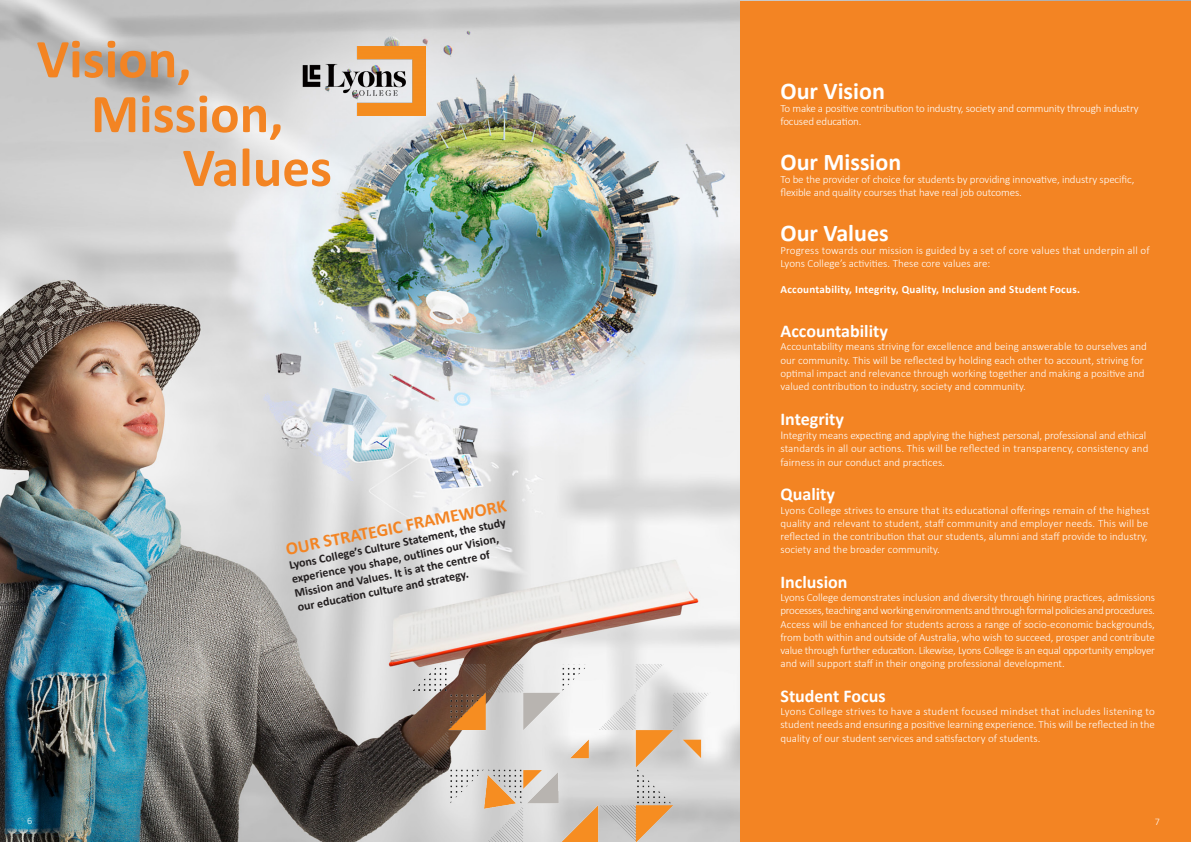
<style>
.page{position:relative;width:1191px;height:842px;background:#fff}
.page>*{position:absolute;margin:0;border:0;box-sizing:border-box;transform-origin:0 0}
.t1{font:700 55px "Calibri";color:#f38423}
.t2{font:700 24px "Calibri";color:#fff}
.t3{font:700 18px "Calibri";color:#fff}
.t4{font:700 18px "Calibri";color:#f38423}
.t5{font:700 12px "Calibri";color:#231f20}
.t6{font:300 11px/13.2px "Calibri";color:#fff}
.t7{font:300 11px "Calibri";letter-spacing:.025em;color:#fff}
.t8{font:700 11px "Calibri";letter-spacing:.025em;color:#fff}
.t9{font:300 10px "Calibri";color:#fff}
.s1{font-size:12px}
</style>
<div class="page">
<img style="left:0;top:0;width:1191px;height:842px">
<img style="left:298px;top:47px;width:127px;height:68px">
<div style="left:740px;top:1px;width:451px;height:841px;background:#f38423"></div>
<img style="left:406px;top:664px;width:334px;height:178px">
<p class="t1" style="left:37px;top:20px;width:156px">Vision,</p>
<p class="t1" style="left:91px;top:75px;width:194px">Mission,</p>
<p class="t1" style="left:183px;top:129px;width:151px">Values</p>
<p class="t9" style="left:27px;top:815px;width:7px">6</p>
<p class="t4" style="left:283px;top:536px;width:226px;rotate:-11deg">OUR STRATEGIC FRAMEWORK</p>
<p class="t5" style="left:287px;top:556px;width:222px;rotate:-11deg">Lyons College’s Culture Statement, the study</p>
<p class="t5" style="left:290px;top:570px;width:212px;rotate:-11deg">experience you shape, outlines our Vision,</p>
<p class="t5" style="left:293px;top:585px;width:200px;rotate:-11deg">Mission and Values. It is at the centre of</p>
<p class="t5" style="left:296px;top:599px;width:176px;rotate:-11deg">our educati on culture and strategy.</p>
<p class="t2" style="left:780px;top:74px;width:106px">Our Vision</p>
<p class="t6" style="left:780px;top:102px;width:359px">To make a positive contribution to industry, society and community through industry focused education.</p>
<p class="t2" style="left:780px;top:145px;width:122px">Our Mission</p>
<p class="t6" style="left:780px;top:173px;width:355px">To be the provider of choice for students by providing innovative, industry specific, flexible and quality courses that have real job outcomes.</p>
<p class="t2" style="left:780px;top:216px;width:110px">Our Values</p>
<p class="t6" style="left:780px;top:243px;width:371px">Progress towards our mission is guided by a set of core values that underpin all of<br>Lyons College’s activities. These core values are:</p>
<p class="t8" style="left:780px;top:282px;width:301px">Accountability, Integrity, Quality, Inclusion and Student Focus.</p>
<p class="t3" style="left:780px;top:318px;width:109px">Accountability</p>
<p class="t6" style="left:780px;top:340px;width:368px">Accountability means striving for excellence and being answerable to ourselves and our community. This will be reflected by holding each other to account, striving for optimal impact and relevance through working together and making a positive and valued contribution to industry, society and community.</p>
<p class="t3" style="left:780px;top:406px;width:65px">Integrity</p>
<p class="t6" style="left:780px;top:429px;width:367px"><span class="s1">I</span>ntegrity means expecting and applying the highest personal, professional and ethical</p>
<p class="t6" style="left:780px;top:442px;width:369px">standards in all our actions. This will be reflected in transparency, consistency and fairness in our conduct and practices.</p>
<p class="t3" style="left:780px;top:482px;width:56px">Quality</p>
<p class="t6" style="left:780px;top:503px;width:371px">Lyons College strives to ensure that its educational offerings remain of the highest quality and relevant to student, staff community and employer needs. This will be reflected in the contribution that our students, alumni and staff provide to industry, society and the broader community.</p>
<p class="t3" style="left:780px;top:569px;width:69px">Inclusion</p>
<p class="t6" style="left:780px;top:591px;width:376px;text-align:justify">Lyons College demonstrates inclusion and diversity through hiring practices, admissions processes, teaching and working environments and through formal policies and procedures.<br>Access will be enhanced for students across a range of socio-economic backgrounds, from both within and outside of Australia, who wish to succeed, prosper and contribute value through further education. Likewise, Lyons College is an equal opportunity employer and will support staff in their ongoing professional development.</p>
<p class="t3" style="left:780px;top:683px;width:107px">Student Focus</p>
<p class="t7" style="left:780px;top:705px;width:376px">Lyons College strives to have a student focused mindset that includes listening to</p>
<p class="t6" style="left:780px;top:718px;width:376px">student needs and ensuring a positive learning experience. This will be reflected in the quality of our student services and satisfactory of students.</p>
<p class="t9" style="left:1155px;top:815px;width:7px">7</p>
</div>
